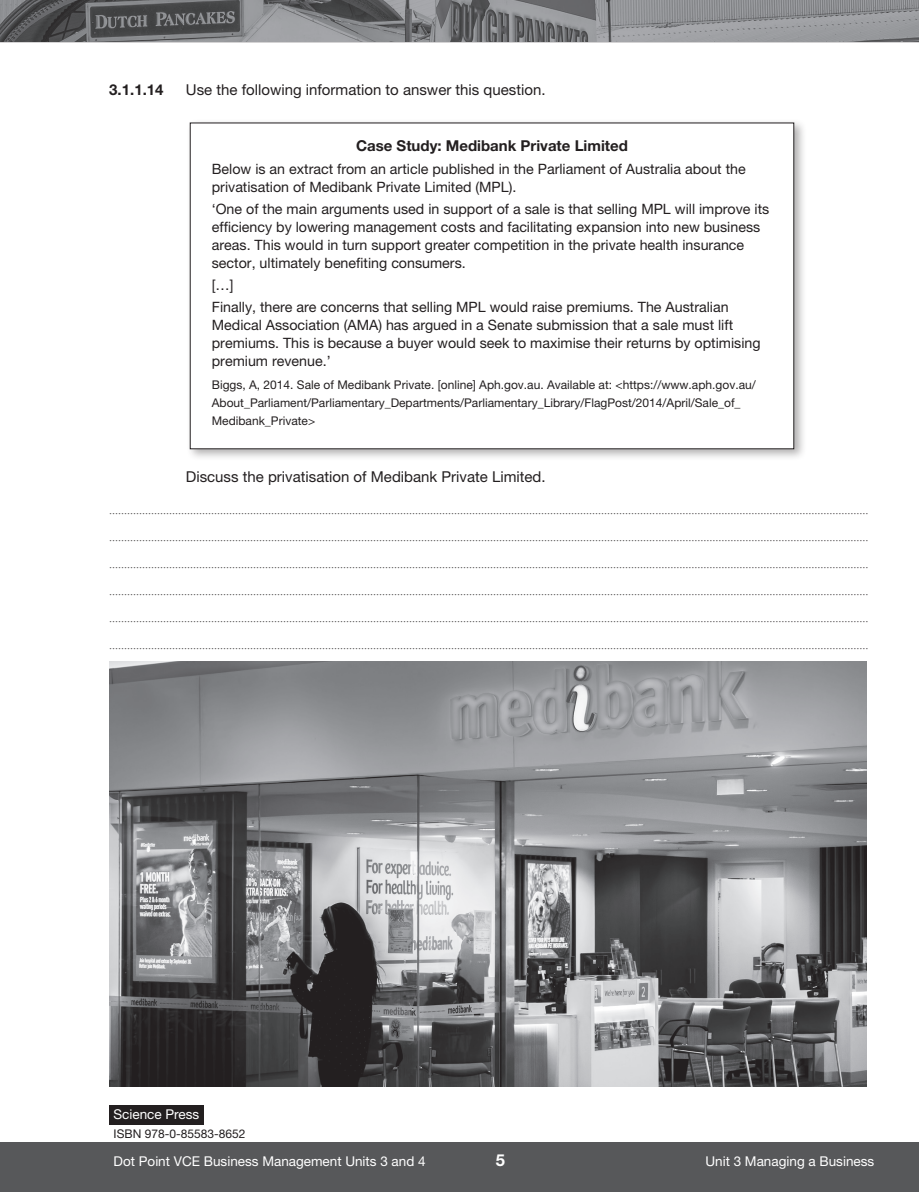
<style>
.page{position:relative;width:919px;height:1192px;background:#fff}
.page>*{position:absolute;margin:0;border:0;box-sizing:border-box;transform-origin:0 0}
.t1{font:700 16.5px "Helvetica Neue LT Pro";color:#fff}
.t2{font:15px "Helvetica Neue LT Pro";color:#231f20}
.t3{font:700 15px "Helvetica Neue LT Pro";color:#231f20}
.t4{font:14.25px/18px "Helvetica Neue LT Pro";color:#231f20}
.t5{font:13.5px "Helvetica Neue LT Pro";color:#fff}
.t6{font:12px "Times New Roman";color:#231f20}
.t7{font:12px/18px "Helvetica Neue LT Pro";color:#231f20}
</style>
<div class="page">
<div style="left:186px;top:119px;width:621px;height:342px;background:#231f20;opacity:.35"></div>
<div style="left:190px;top:123px;width:604px;height:326px;background:#fff"></div>
<img style="left:109px;top:661px;width:757px;height:425px">
<div style="left:0;top:1141px;width:919px;height:50px;background:#57585a"></div>
<hr style="left:0;top:41px;width:919px;height:1px;background:#231f20">
<div style="left:109px;top:1104px;width:95px;height:19px;background:#231f20"></div>
<img style="left:0;top:0;width:919px;height:41px">
<p class="t3" style="left:109px;top:80px;width:56px">3.1.1.14</p>
<p class="t2" style="left:186px;top:80px;width:361px">Use the following information to answer this question.</p>
<p class="t3" style="left:356px;top:137px;width:273px">Case Study: Medibank Private Limited</p>
<p class="t4" style="left:212px;top:159px;width:535px">Below is an extract from an article published in the Parliament of Australia about the privatisation of Medibank Private Limited (MPL).</p>
<p class="t4" style="left:212px;top:200px;width:559px">‘One of the main arguments used in support of a sale is that selling MPL will improve its efficiency by lowering management costs and facilitating expansion into new business areas. This would in turn support greater competition in the private health insurance sector, ultimately benefiting consumers.</p>
<p class="t4" style="left:212px;top:274px;width:518px;line-height:22.2px">[…]<br>Finally, there are concerns that selling MPL would raise premiums. The Australian</p>
<p class="t4" style="left:212px;top:316px;width:550px">Medical Association (AMA) has argued in a Senate submission that a sale must lift premiums. This is because a buyer would seek to maximise their returns by optimising premium revenue.’</p>
<p class="t7" style="left:212px;top:375px;width:545px">Biggs, A, 2014. Sale of Medibank Private. [online] Aph.gov.au. Available at: &lt;https://www.aph.gov.au/<br>About_Parliament/Parliamentary_Departments/Parliamentary_Library/FlagPost/2014/April/Sale_of_<br>Medibank_Private&gt;</p>
<p class="t2" style="left:186px;top:468px;width:361px">Discuss the privatisation of Medibank Private Limited.</p>
<p class="t6" style="left:109px;top:501px;width:761px">.............................................................................................................................................................................................................................................................</p>
<p class="t6" style="left:109px;top:528px;width:761px">.............................................................................................................................................................................................................................................................</p>
<p class="t6" style="left:109px;top:555px;width:761px">.............................................................................................................................................................................................................................................................</p>
<p class="t6" style="left:109px;top:582px;width:761px">.............................................................................................................................................................................................................................................................</p>
<p class="t6" style="left:109px;top:609px;width:761px">.............................................................................................................................................................................................................................................................</p>
<p class="t6" style="left:109px;top:636px;width:761px">.............................................................................................................................................................................................................................................................</p>
<p class="t5" style="left:114px;top:1106px;width:87px">Science Press</p>
<p class="t7" style="left:114px;top:1124px;width:133px">ISBN 978-0-85583-8652</p>
<p class="t5" style="left:114px;top:1152px;width:314px">Dot Point VCE Business Management Units 3 and 4</p>
<h1 class="t1" style="left:496px;top:1149px;width:11px">5</h1>
<p class="t5" style="left:705px;top:1152px;width:170px">Unit 3 Managing a Business</p>
</div>
